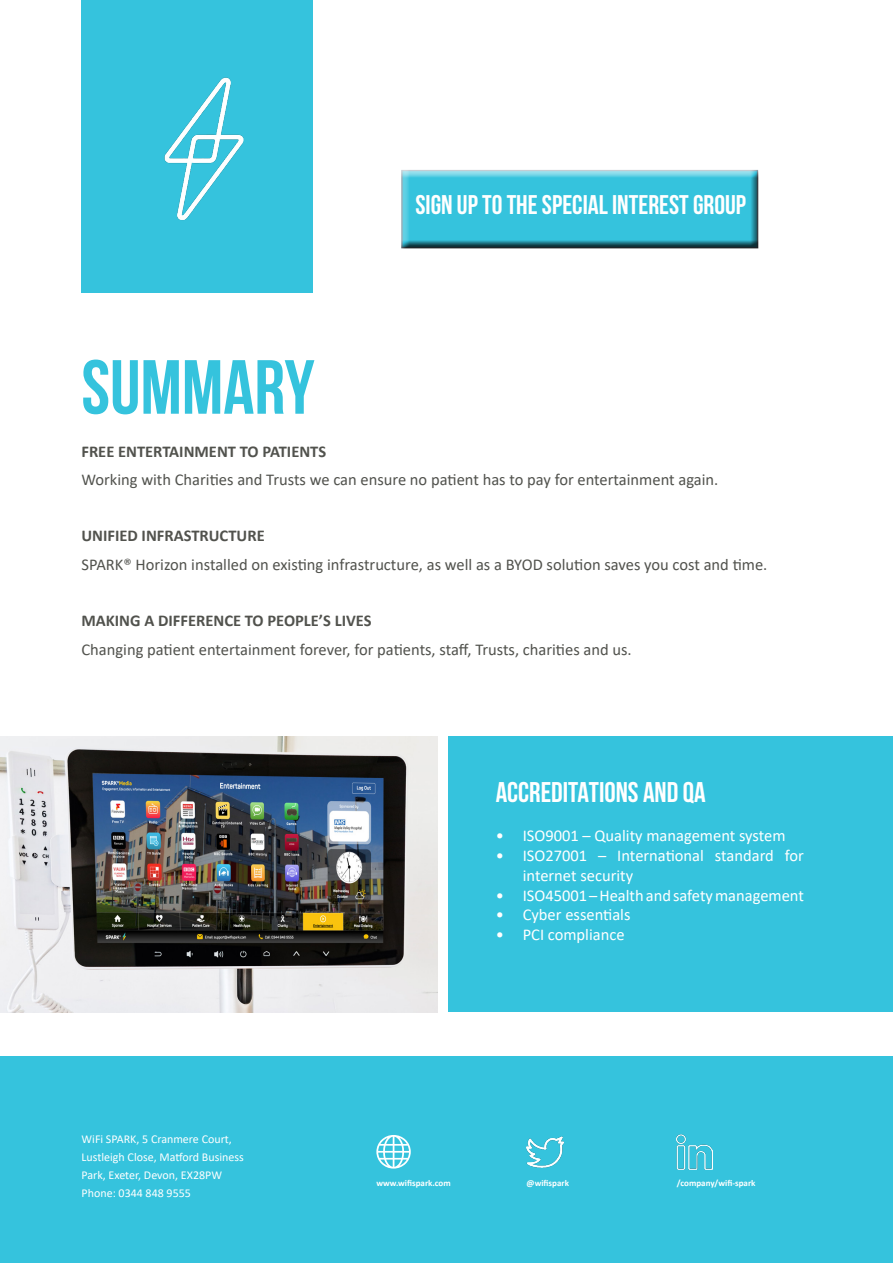
<style>
.page{position:relative;width:893px;height:1263px;background:#fff}
.page>*{position:absolute;margin:0;border:0;box-sizing:border-box;transform-origin:0 0}
.t1{font:700 76.5px "Bebas Neue";color:#35c3dd}
.t2{font:700 28.5px "Bebas Neue";color:#fff}
.t3{font:700 27px "Bebas Neue";color:#fff}
.t4{font:16.5px "Calibri";color:#51524d}
.t5{font:16.5px/19.8px "Calibri";color:#fff}
.t6{font:700 16.5px "Calibri";color:#51524d}
.t7{font:12px/18px "Calibri";color:#fff}
.t8{font:700 9px "Calibri";color:#fff}
</style>
<div class="page">
<div style="left:396px;top:164px;width:371px;height:85px;background:#000;opacity:.75"></div>
<div style="left:0;top:1057px;width:893px;height:206px;background:#35c3dd"></div>
<img style="left:677px;top:1134px;width:35px;height:36px">
<div style="left:82px;top:0;width:231px;height:293px;background:#35c3dd"></div>
<div style="left:449px;top:736px;width:444px;height:276px;background:#35c3dd"></div>
<svg style="left:376px;top:1135px;width:35px;height:33px"></svg>
<img style="left:527px;top:1136px;width:36px;height:32px">
<img style="left:164px;top:77px;width:79px;height:143px">
<img style="left:0;top:736px;width:438px;height:276px">
<h1 class="t1" style="left:81px;top:345px;width:235px">SUMMARY</h1>
<h3 class="t3" style="left:415px;top:190px;width:332px">SIGN UP TO THE SPECIAL INTEREST GROUP</h3>
<p class="t6" style="left:81px;top:439px;width:246px">FREE ENTERTAINMENT TO PATIENTS</p>
<p class="t4" style="left:81px;top:468px;width:638px">Working with Charities and Trusts we can ensure no patient has to pay for entertainment again.</p>
<p class="t6" style="left:81px;top:524px;width:185px">UNIFIED INFRASTRUCTURE</p>
<p class="t4" style="left:81px;top:553px;width:687px">SPARK® Horizon installed on existing infrastructure, as well as a BYOD solution saves you cost and time.</p>
<p class="t6" style="left:81px;top:609px;width:292px">MAKING A DIFFERENCE TO PEOPLE’S LIVES</p>
<p class="t4" style="left:81px;top:638px;width:552px">Changing patient entertainment forever, for patients, staff, Trusts, charities and us.</p>
<p class="t7" style="left:82px;top:1130px;width:164px">WiFi SPARK, 5 Cranmere Court,<br>Lustleigh Close, Matford Business<br>Park, Exeter, Devon, EX28PW<br>Phone: 0344 848 9555</p>
<h2 class="t2" style="left:496px;top:776px;width:212px">ACCREDITATIONS AND QA</h2>
<p class="t5" style="left:496px;top:825px;width:291px">• ISO9001 – Quality management system</p>
<p class="t5" style="left:523px;top:845px;width:283px;text-indent:-27px">• ISO27001 – International standard for internet security</p>
<p class="t5" style="left:496px;top:885px;width:310px">• ISO45001 – Health and safety management</p>
<p class="t5" style="left:496px;top:905px;width:136px">• Cyber essentials</p>
<p class="t5" style="left:496px;top:924px;width:130px">• PCI compliance</p>
<p class="t8" style="left:376px;top:1176px;width:76px">www.wifispark.com</p>
<p class="t8" style="left:527px;top:1176px;width:44px">@wifispark</p>
<p class="t8" style="left:677px;top:1176px;width:80px">/company/wifi-spark</p>
</div>
